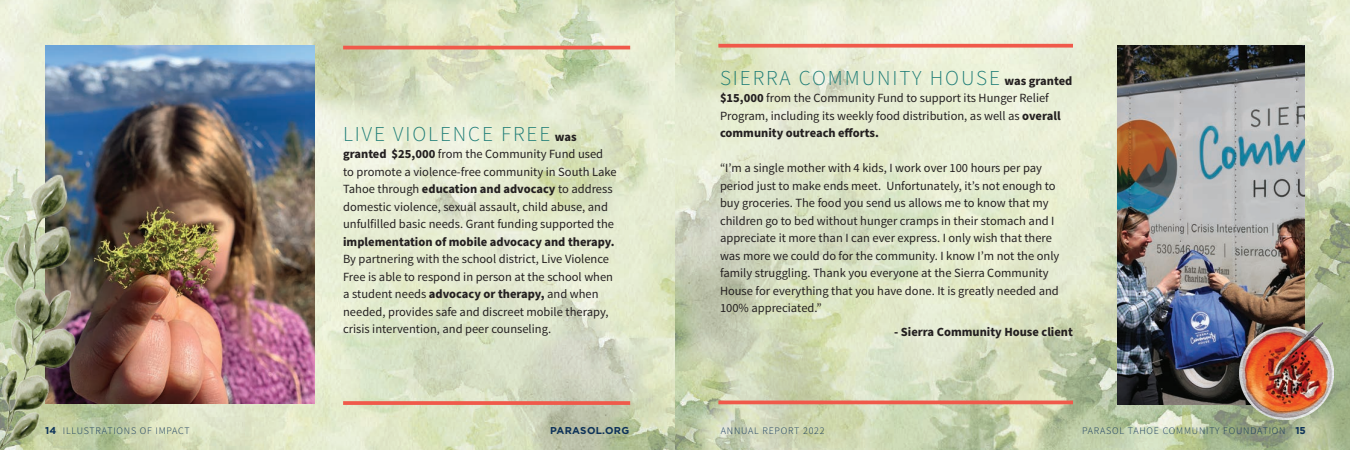
<style>
.page{position:relative;width:1350px;height:450px;background:#fff}
.page>*{position:absolute;margin:0;border:0;box-sizing:border-box;transform-origin:0 0}
.t1{font:300 21.25px "Source Sans Pro";letter-spacing:.09em;color:#1b7b75}
.t2{font:12.5px/17.5px "Source Sans Pro";color:#231f20}
.t3{font:700 12.5px "Source Sans Pro";color:#231f20}
.t4{font:300 10px "Source Sans Pro";letter-spacing:.08em;color:#0d3259}
.t5{font:700 10px "Gotham";letter-spacing:.03em;color:#0d3259}
.s1{font-weight:700;font-size:12.5px;color:#231f20}
.s2{font-weight:700}
.s3{font-family:"Gotham";font-weight:700}
</style>
<div class="page">
<img style="left:0;top:0;width:1350px;height:450px">
<img style="left:45px;top:45px;width:270px;height:358px">
<img style="left:1118px;top:45px;width:187px;height:360px">
<hr style="left:343px;top:46px;width:287px;height:3px;background:#f0594a">
<svg style="left:343px;top:401px;width:287px;height:4px"></svg>
<svg style="left:718px;top:44px;width:355px;height:4px"></svg>
<hr style="left:718px;top:401px;width:355px;height:3px;background:#f0594a">
<img style="left:1239px;top:322px;width:94px;height:98px">
<img style="left:0;top:164px;width:107px;height:286px">
<h1 class="t1" style="left:343px;top:120px;width:235px">LIVE VIOLENCE FREE <span class="s1">was</span></h1>
<p class="t2" style="left:343px;top:146px;width:275px"><span class="s2">granted $25,000</span> from the Community Fund used to promote a violence-free community in South Lake Tahoe through <span class="s2">education and advocacy</span> to address domestic violence, sexual assault, child abuse, and unfulfilled basic needs. Grant funding supported the</p>
<p class="t3" style="left:343px;top:233px;width:273px">implementation of mobile advocacy and therapy.</p>
<p class="t2" style="left:343px;top:251px;width:272px">By partnering with the school district, Live Violence Free is able to respond in person at the school when a student needs <span class="s2">advocacy or therapy,</span> and when needed, provides safe and discreet mobile therapy, crisis intervention, and peer counseling.</p>
<h1 class="t1" style="left:720px;top:64px;width:354px">SIERRA COMMUNITY HOUSE <span class="s1">was granted</span></h1>
<p class="t2" style="left:720px;top:90px;width:342px"><span class="s2">$15,000</span> from the Community Fund to support its Hunger Relief<br>Program, including its weekly food distribution, as well as <span class="s2">overall community outreach efforts.</span></p>
<p class="t2" style="left:720px;top:160px;width:341px">“I’m a single mother with 4 kids, I work over 100 hours per pay period just to make ends meet. Unfortunately, it’s not enough to buy groceries. The food you send us allows me to know that my children go to bed without hunger cramps in their stomach and I appreciate it more than I can ever express. I only wish that there was more we could do for the community. I know I’m not the only family struggling. Thank you everyone at the Sierra Community House for everything that you have done. It is greatly needed and 100% appreciated.”</p>
<p class="t3" style="left:894px;top:324px;width:180px">- Sierra Community House client</p>
<p class="t4" style="left:45px;top:424px;width:146px"><span class="s3">14</span> ILLUSTRATIONS OF IMPACT</p>
<p class="t5" style="left:550px;top:424px;width:81px">PARASOL.ORG</p>
<p class="t4" style="left:721px;top:424px;width:105px">ANNUAL REPORT 2022</p>
<p class="t4" style="left:1082px;top:424px;width:225px">PARASOL TAHOE COMMUNITY FOUNDATION <span class="s3">15</span></p>
</div>
